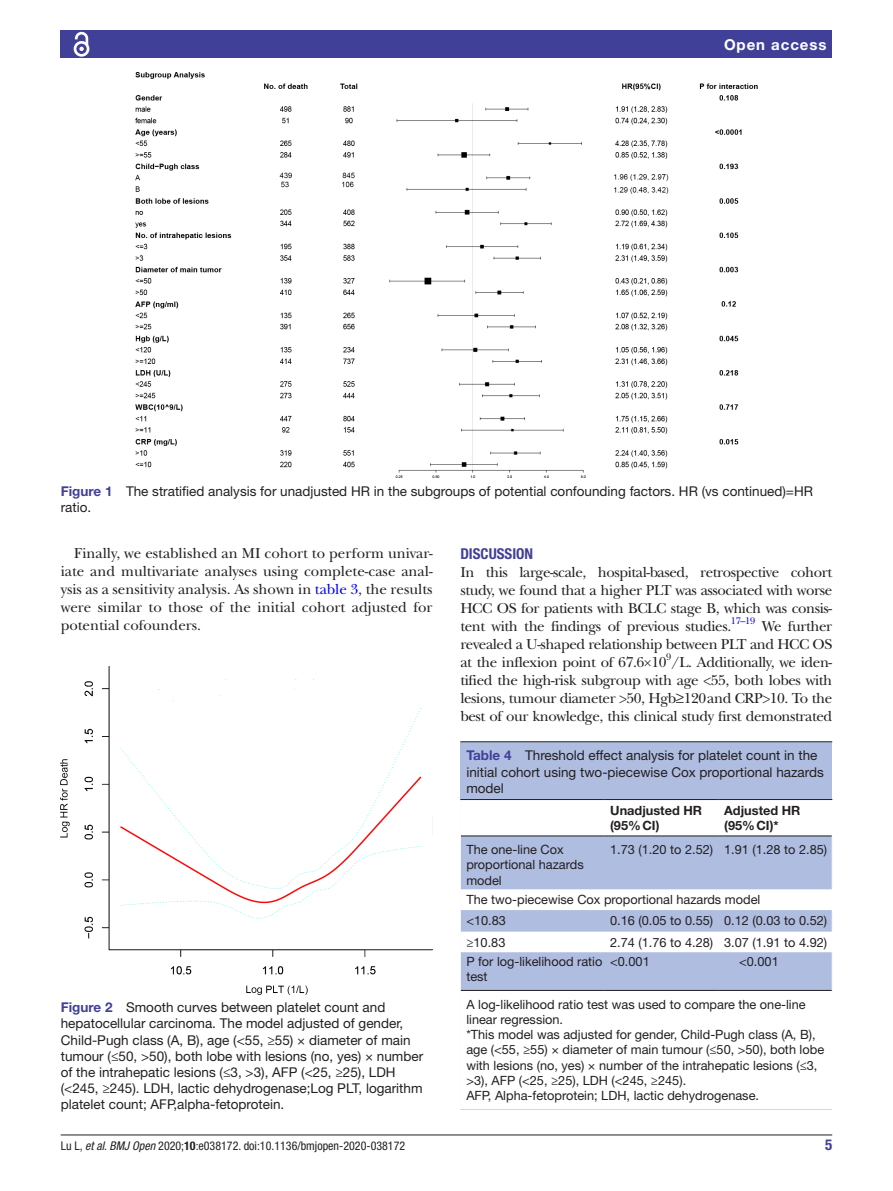
<style>
.page{position:relative;width:893px;height:1191px;background:#fff}
.page>*{position:absolute;margin:0;border:0;box-sizing:border-box;transform-origin:0 0}
.t1{font:15px/18px "New Baskerville";letter-spacing:-.025em;color:#231f20;text-align:justify}
.t2{font:700 condensed 15px "Helvetica Neue LT Std";color:#414099}
.t3{font:700 15px "Helvetica Neue LT Std";letter-spacing:.065em;color:#fff}
.t4{font:13.5px/16.2px "Helvetica Neue LT Std";color:#231f20}
.t5{font:12.75px/15.3px "Helvetica Neue LT Std";color:#231f20}
.t6{font:700 12.75px/15.3px "Helvetica Neue LT Std";color:#231f20}
.t7{font:condensed 12px "Helvetica Neue LT Std";color:#231f20}
.t8{font:9.9px "New Baskerville";color:#00f}
.t9{font:9.9px "New Baskerville";color:#231f20}
.s1{font-weight:700;color:#414099}
.s2{color:#00f}
.s3{font-style:italic}
.s4{font-weight:700}
</style>
<div class="page">
<hr style="left:61px;top:1134px;width:771px;height:1px;background:#231f20">
<div style="left:61px;top:31px;width:771px;height:27px;background:#414099"></div>
<svg style="left:73px;top:31px;width:17px;height:26px"></svg>
<img style="left:136px;top:73px;width:621px;height:405px">
<img style="left:61px;top:667px;width:372px;height:327px">
<div style="left:460px;top:742px;width:372px;height:367px;background:#afbde1"></div>
<hr style="left:460px;top:741px;width:372px;height:1px;background:#231f20">
<div style="left:461px;top:800px;width:371px;height:309px;background:#fff"></div>
<svg style="left:461px;top:836px;width:371px;height:154px"></svg>
<hr style="left:460px;top:799px;width:144px;height:1px;background:#231f20">
<hr style="left:460px;top:835px;width:144px;height:1px;background:#231f20">
<hr style="left:604px;top:799px;width:114px;height:1px;background:#231f20">
<hr style="left:604px;top:835px;width:114px;height:1px;background:#231f20">
<hr style="left:718px;top:799px;width:114px;height:1px;background:#231f20">
<hr style="left:718px;top:835px;width:114px;height:1px;background:#231f20">
<hr style="left:604px;top:990px;width:114px;height:1px;background:#231f20">
<hr style="left:718px;top:990px;width:114px;height:1px;background:#231f20">
<hr style="left:460px;top:990px;width:144px;height:1px;background:#231f20">
<hr style="left:460px;top:800px;width:1px;height:36px;background:#fff">
<hr style="left:460px;top:836px;width:1px;height:53px;background:#fff">
<svg style="left:460px;top:889px;width:1px;height:63px"></svg>
<hr style="left:460px;top:952px;width:1px;height:38px;background:#fff">
<hr style="left:460px;top:990px;width:1px;height:119px;background:#fff">
<hr style="left:466px;top:1023px;width:366px;height:1px;background:#fff">
<hr style="left:466px;top:1084px;width:366px;height:1px;background:#fff">
<hr style="left:466px;top:1099px;width:366px;height:2px;background:#fff">
<p class="t3" style="left:724px;top:35px;width:104px">Open access</p>
<p class="t4" style="left:61px;top:482px;width:754px"><span class="s1">Figure 1</span> The stratified analysis for unadjusted HR in the subgroups of potential confounding factors. HR (vs continued)=HR ratio.</p>
<p class="t1" style="left:61px;top:544px;width:373px;text-indent:13px">Finally, we established an MI cohort to perform univar&shy;iate and multivariate analyses using complete-case anal&shy;ysis as a sensitivity analysis. As shown in <span class="s2">table 3</span>, the results were similar to those of the initial cohort adjusted for potential cofounders.</p>
<p class="t2" style="left:460px;top:544px;width:74px">DISCUSSION</p>
<p class="t1" style="left:460px;top:563px;width:373px">In this large-scale, hospital-based, retrospective cohort study, we found that a higher PLT was associated with worse HCC OS for patients with BCLC stage B, which was consis&shy;tent with the findings of previous studies.</p>
<p class="t8" style="left:731px;top:615px;width:26px">17–19</p>
<p class="t1" style="left:460px;top:617px;width:373px;text-indent:301px">We further revealed a U-shaped relationship between PLT and HCC OS at the inflexion point of 67.6×10 /L. Additionally, we iden-</p>
<p class="t9" style="left:666px;top:651px;width:7px">9</p>
<p class="t1" style="left:460px;top:671px;width:373px">tified the high-risk subgroup with age &lt;55, both lobes with lesions, tumour diameter &gt;50, Hgb≥120and CRP&gt;10. To the best of our knowledge, this clinical study first demonstrated</p>
<p class="t4" style="left:61px;top:999px;width:364px"><span class="s1">Figure 2</span> Smooth curves between platelet count and hepatocellular carcinoma. The model adjusted of gender, Child-Pugh class (A, B), age (&lt;55, ≥55) × diameter of main tumour (≤50, &gt;50), both lobe with lesions (no, yes) × number of the intrahepatic lesions (≤3, &gt;3), AFP (&lt;25, ≥25), LDH (&lt;245, ≥245). LDH, lactic dehydrogenase;Log PLT, logarithm platelet count; AFP,alpha-fetoprotein.</p>
<p class="t4" style="left:466px;top:747px;width:359px"><span class="s1">Table 4</span> Threshold effect analysis for platelet count in the initial cohort using two-piecewise Cox proportional hazards model</p>
<p class="t6" style="left:610px;top:802px;width:93px">Unadjusted HR (95%CI)</p>
<p class="t6" style="left:724px;top:802px;width:78px">Adjusted HR (95%CI)*</p>
<p class="t5" style="left:466px;top:841px;width:119px">The one-line Cox proportional hazards model</p>
<p class="t5" style="left:610px;top:841px;width:219px">1.73 (1.20 to 2.52) 1.91 (1.28 to 2.85)</p>
<p class="t5" style="left:466px;top:889px;width:295px;line-height:21.1px">The two-piecewise Cox proportional hazards model &lt;10.83</p>
<p class="t5" style="left:610px;top:913px;width:219px">0.16 (0.05 to 0.55) 0.12 (0.03 to 0.52)</p>
<p class="t5" style="left:466px;top:934px;width:41px">≥10.83</p>
<p class="t5" style="left:610px;top:934px;width:219px">2.74 (1.76 to 4.28) 3.07 (1.91 to 4.92)</p>
<p class="t5" style="left:466px;top:953px;width:137px">P for log-likelihood ratio test</p>
<p class="t5" style="left:610px;top:953px;width:41px">&lt;0.001</p>
<p class="t5" style="left:739px;top:953px;width:41px">&lt;0.001</p>
<p class="t5" style="left:466px;top:996px;width:359px">A log-likelihood ratio test was used to compare the one-line linear regression.<br>*This model was adjusted for gender, Child-Pugh class (A, B), age (&lt;55, ≥55) × diameter of main tumour (≤50, &gt;50), both lobe with lesions (no, yes) × number of the intrahepatic lesions (≤3, &gt;3), AFP (&lt;25, ≥25), LDH (&lt;245, ≥245).<br>AFP, Alpha-fetoprotein; LDH, lactic dehydrogenase.</p>
<p class="t7" style="left:61px;top:1138px;width:346px">Lu L, <span class="s3">et al</span>. <span class="s3">BMJ Open</span> 2020;<span class="s4">10</span>:e038172. doi:10.1136/bmjopen-2020-038172</p>
<p class="t2" style="left:825px;top:1135px;width:9px">5</p>
</div>
